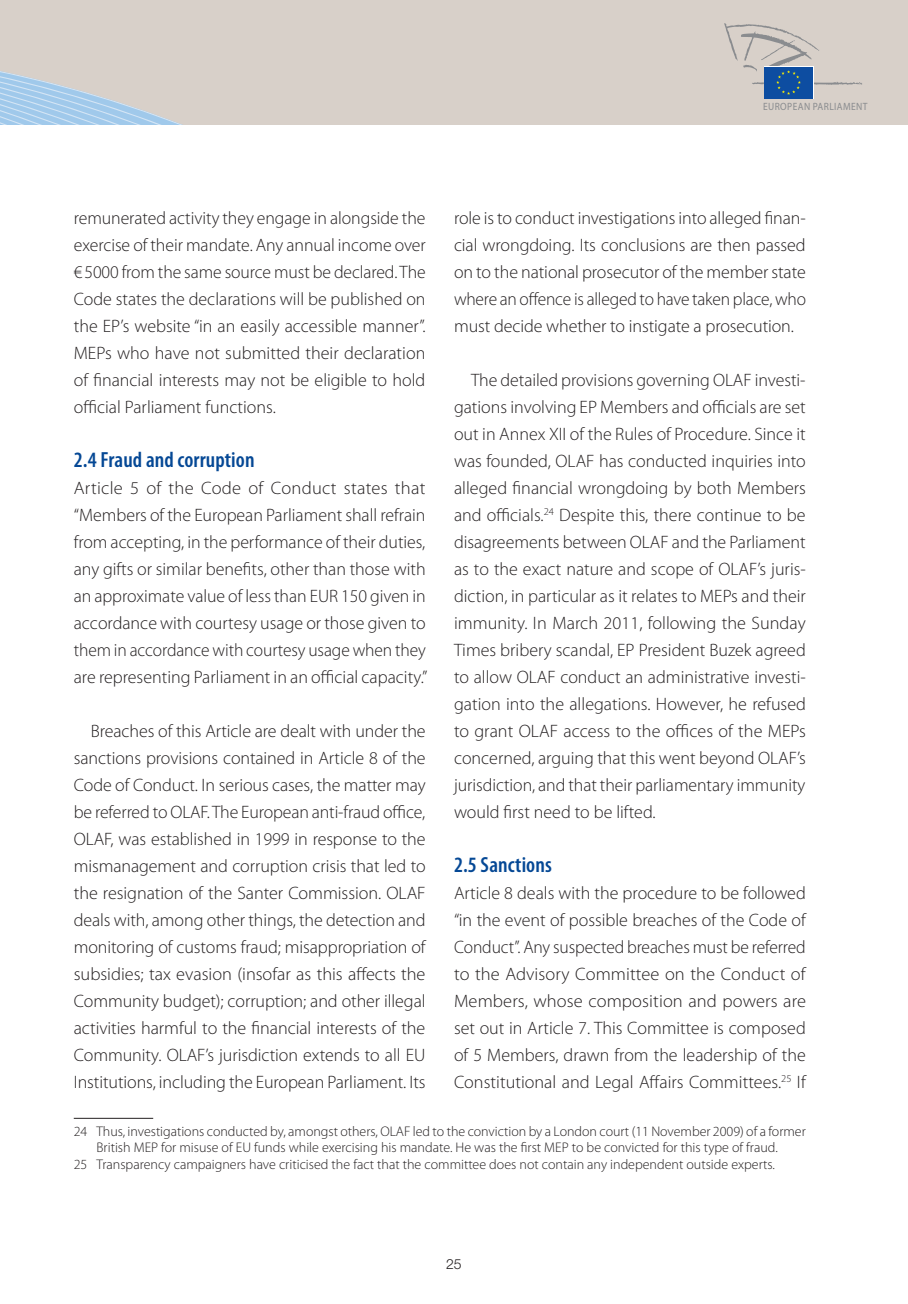
<style>
.page{position:relative;width:908px;height:1304px;background:#fff}
.page>*{position:absolute;margin:0;border:0;box-sizing:border-box;transform-origin:0 0}
.t1{font:600 condensed 22px "Myriad Pro";letter-spacing:.005em;color:#054895}
.t2{font:300 18px/27px "Myriad Pro";letter-spacing:-.005em;color:#231f20;text-align:justify}
.t3{font:300 14px "Myriad Pro";color:#231f20}
.t4{font:300 14px "Helvetica Neue LT Std";color:#231f20}
.t5{font:10.6px "Myriad Pro";letter-spacing:.045em;color:#8a8c8f;scale:.9 1}
</style>
<div class="page">
<div style="left:0;top:0;width:907px;height:125px;background:#d8d0c9"></div>
<svg style="left:763px;top:95px;width:49px;height:4px"></svg>
<div style="left:764px;top:67px;width:48px;height:31px;background:#0d4da1"></div>
<svg style="left:723px;top:23px;width:139px;height:72px;background:#b7b9be"></svg>
<hr style="left:74px;top:1118px;width:79px;height:1px;background:#231f20">
<p class="t5" style="left:762px;top:101px;width:118px">EUROPEAN PARLIAMENT</p>
<p class="t2" style="left:454px;top:205px;width:353px">role is to conduct investigations into alleged finan&shy;cial wrongdoing. Its conclusions are then passed on to the national prosecutor of the member state where an offence is alleged to have taken place, who must decide whether to instigate a prosecution.</p>
<p class="t2" style="left:454px;top:367px;width:353px;text-indent:17px">The detailed provisions governing OLAF investi&shy;gations involving EP Members and officials are set out in Annex XII of the Rules of Procedure. Since it was founded, OLAF has conducted inquiries into alleged financial wrongdoing by both Members and officials.<sup>24</sup> Despite this, there continue to be disagreements between OLAF and the Parliament as to the exact nature and scope of OLAF’s juris&shy;diction, in particular as it relates to MEPs and their immunity. I n March 2011, following the Sunday Times bribery scandal, EP President Buzek agreed to allow OLAF conduct an administrative investi&shy;gation into the allegations. However, he refused to grant OLAF access to the offices of the MEPs concerned, arguing that this went beyond OLAF’s jurisdiction, and that their parliamentary immunity would first need to be lifted.</p>
<p class="t1" style="left:454px;top:853px;width:99px">2.5 Sanctions</p>
<p class="t2" style="left:454px;top:880px;width:353px">Article 8 deals with the procedure to be followed “in the event of possible breaches of the Code of Conduct”. Any suspected breaches must be referred to the Advisory Committee on the Conduct of Members, whose composition and powers are set out in Article 7. This Committee is composed of 5 Members, drawn from the leadership of the Constitutional and Legal Affairs Committees.<sup>25</sup> If</p>
<p class="t3" style="left:74px;top:1123px;width:733px">24 Thus, investigations conducted by, amongst others, OLAF led to the conviction by a London court (11 November 2009) of a former</p>
<p class="t3" style="left:96px;top:1140px;width:682px">British MEP for misuse of EU funds while exercising his mandate. He was the first MEP to be convicted for this type of fraud.</p>
<p class="t3" style="left:74px;top:1157px;width:702px">25 Transparency campaigners have criticised the fact that the committee does not contain any independent outside experts.</p>
<p class="t2" style="left:74px;top:205px;width:353px">remunerated activity they engage in alongside the exercise of their mandate. Any annual income over €5000 from the same source must be declared. The Code states the declarations will be published on the EP’s website “in an easily accessible manner”.<br>MEPs who have not submitted their declaration of financial interests may not be eligible to hold official Parliament functions.</p>
<p class="t1" style="left:74px;top:448px;width:182px">2.4 Fraud and corruption</p>
<p class="t2" style="left:74px;top:475px;width:355px">Article 5 of the Code of Conduct states that “Members of the European Parliament shall refrain from accepting, in the performance of their duties, any gifts or similar benefits, other than those with an approximate value of less than EUR 150 given in accordance with courtesy usage or those given to them in accordance with courtesy usage when they are representing Parliament in an official capacity.”</p>
<p class="t2" style="left:74px;top:718px;width:353px;text-indent:17px">Breaches of this Article are dealt with under the sanctions provisions contained in Article 8 of the Code of Conduct. I n serious cases, the matter may be referred to OLAF. The European anti-fraud office, OLAF, was established in 1999 in response to the mismanagement and corruption crisis that led to the resignation of the Santer Commission. OLAF deals with, among other things, the detection and monitoring of customs fraud; misappropriation of subsidies; tax evasion (insofar as this affects the Community budget); corruption; and other illegal activities harmful to the financial interests of the Community. OLAF’s jurisdiction extends to all EU I nstitutions, including the European Parliament. Its</p>
<p class="t4" style="left:446px;top:1255px;width:17px">25</p>
</div>
